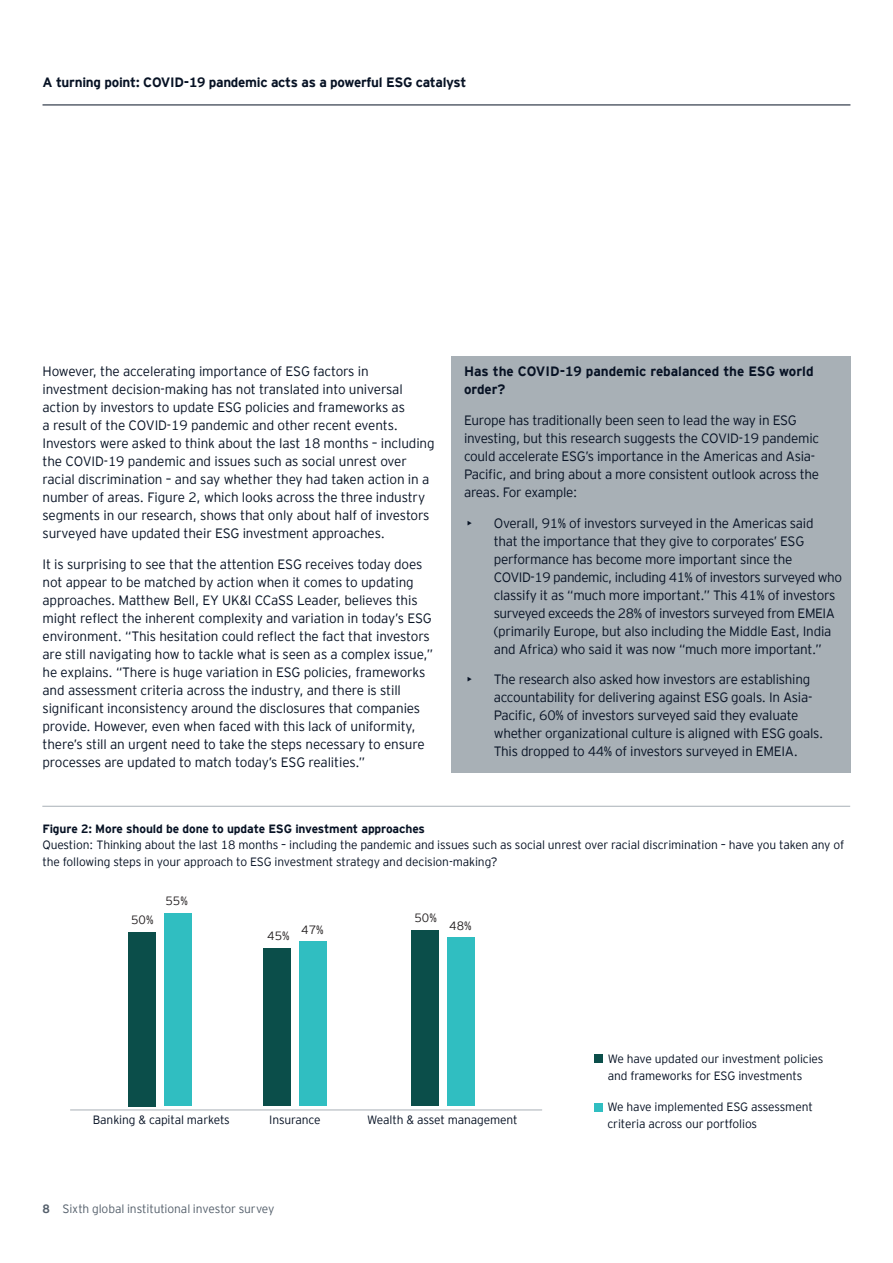
<style>
.page{position:relative;width:893px;height:1263px;background:#fff}
.page>*{position:absolute;margin:0;border:0;box-sizing:border-box;transform-origin:0 0}
.Nextwave_-_Body_Copy{font:300 13.5px/18px "EY Interstate";letter-spacing:-.02em;color:#071224}
.Paragraph_Style_3{font:700 13.5px "EY Interstate";letter-spacing:-.02em;color:#071224}
.Nextwave_-_Body_Copy-2{font:700 13.5px/18px "EY Interstate";color:#071224}
.Nextwave_-_Body_Copy-3{font:300 12px/16.5px "EY Interstate";letter-spacing:-.01em;color:#071224}
.t1{font:300 12px "EY Interstate";letter-spacing:-.01em;color:#545f6b}
.t2{font:300 12px "EY Interstate";color:#231f20}
.s1{font-weight:700}
</style>
<div class="page">
<hr style="left:43px;top:105px;width:807px;height:1px;background:#071224">
<hr style="left:42px;top:806px;width:808px;height:1px;background:#a8b0b6">
<div style="left:451px;top:356px;width:399px;height:416px;background:#a8b0b6"></div>
<hr style="left:70px;top:1109px;width:472px;height:1px;background:#a8b0b6">
<div style="left:128px;top:932px;width:28px;height:174px;background:#0b4e4a"></div>
<div style="left:164px;top:913px;width:27px;height:193px;background:#30bec1"></div>
<div style="left:412px;top:930px;width:27px;height:176px;background:#0b4e4a"></div>
<div style="left:447px;top:938px;width:28px;height:168px;background:#30bec1"></div>
<div style="left:263px;top:948px;width:28px;height:158px;background:#0b4e4a"></div>
<div style="left:299px;top:942px;width:27px;height:164px;background:#30bec1"></div>
<div style="left:594px;top:1103px;width:8px;height:8px;background:#30bec1"></div>
<div style="left:594px;top:1054px;width:9px;height:9px;background:#0b4e4a"></div>
<p class="Paragraph_Style_3" style="left:43px;top:73px;width:425px">A turning point: COVID-19 pandemic acts as a powerful ESG catalyst</p>
<p class="Nextwave_-_Body_Copy" style="left:43px;top:362px;width:394px">However, the accelerating importance of ESG factors in investment decision-making has not translated into universal action by investors to update ESG policies and frameworks as<br>a result of the COVID-19 pandemic and other recent events.<br>Investors were asked to think about the last 18 months – including the COVID-19 pandemic and issues such as social unrest over racial discrimination – and say whether they had taken action in a number of areas. Figure 2, which looks across the three industry segments in our research, shows that only about half of investors surveyed have updated their ESG investment approaches.</p>
<p class="Nextwave_-_Body_Copy" style="left:43px;top:554px;width:392px">It is surprising to see that the attention ESG receives today does not appear to be matched by action when it comes to updating approaches. Matthew Bell, EY UK&amp;I CCaSS Leader, believes this might reflect the inherent complexity and variation in today’s ESG environment. “This hesitation could reflect the fact that investors are still navigating how to tackle what is seen as a complex issue,” he explains. “There is huge variation in ESG policies, frameworks and assessment criteria across the industry, and there is still significant inconsistency around the disclosures that companies provide. However, even when faced with this lack of uniformity, there’s still an urgent need to take the steps necessary to ensure processes are updated to match today’s ESG realities.”</p>
<p class="Nextwave_-_Body_Copy-2" style="left:464px;top:361px;width:351px">Has the COVID-19 pandemic rebalanced the ESG world order?</p>
<p class="Nextwave_-_Body_Copy" style="left:464px;top:410px;width:357px">Europe has traditionally been seen to lead the way in ESG investing, but this research suggests the COVID-19 pandemic could accelerate ESG’s importance in the Americas and Asia-Pacific, and bring about a more consistent outlook across the areas. For example:</p>
<p class="Nextwave_-_Body_Copy" style="left:494px;top:513px;width:350px;text-indent:-27px">• Overall, 91% of investors surveyed in the Americas said<br>that the importance that they give to corporates’ ESG performance has become more important since the COVID-19 pandemic, including 41% of investors surveyed who classify it as “much more important.” This 41% of investors surveyed exceeds the 28% of investors surveyed from EMEIA (primarily Europe, but also including the Middle East, India and Africa) who said it was now “much more important.”</p>
<p class="Nextwave_-_Body_Copy" style="left:494px;top:670px;width:331px;text-indent:-27px">• The research also asked how investors are establishing accountability for delivering against ESG goals. In Asia-Pacific, 60% of investors surveyed said they evaluate whether organizational culture is aligned with ESG goals.<br>This dropped to 44% of investors surveyed in EMEIA.</p>
<p class="Nextwave_-_Body_Copy-3" style="left:42px;top:820px;width:803px"><span class="s1">Figure 2: More should be done to update ESG investment approaches<br></span>Question: Thinking about the last 18 months – including the pandemic and issues such as social unrest over racial discrimination – have you taken any of the following steps in your approach to ESG investment strategy and decision-making?</p>
<p class="t2" style="left:131px;top:911px;width:24px">50%</p>
<p class="t2" style="left:165px;top:893px;width:24px">55%</p>
<p class="t2" style="left:267px;top:927px;width:24px">45%</p>
<p class="t2" style="left:301px;top:921px;width:24px">47%</p>
<p class="t2" style="left:414px;top:910px;width:24px">50%</p>
<p class="t2" style="left:449px;top:917px;width:24px">48%</p>
<p class="Nextwave_-_Body_Copy-3" style="left:93px;top:1111px;width:138px">Banking &amp; capital markets</p>
<p class="Nextwave_-_Body_Copy-3" style="left:269px;top:1111px;width:53px">Insurance</p>
<p class="t1" style="left:42px;top:1200px;width:234px"><span class="s1">8</span> Sixth global institutional investor survey</p>
<p class="Nextwave_-_Body_Copy-3" style="left:367px;top:1111px;width:152px">Wealth &amp; asset management</p>
<p class="Nextwave_-_Body_Copy-3" style="left:608px;top:1050px;width:217px">We have updated our investment policies and frameworks for ESG investments</p>
<p class="Nextwave_-_Body_Copy-3" style="left:607px;top:1098px;width:207px">We have implemented ESG assessment criteria across our portfolios</p>
</div>
